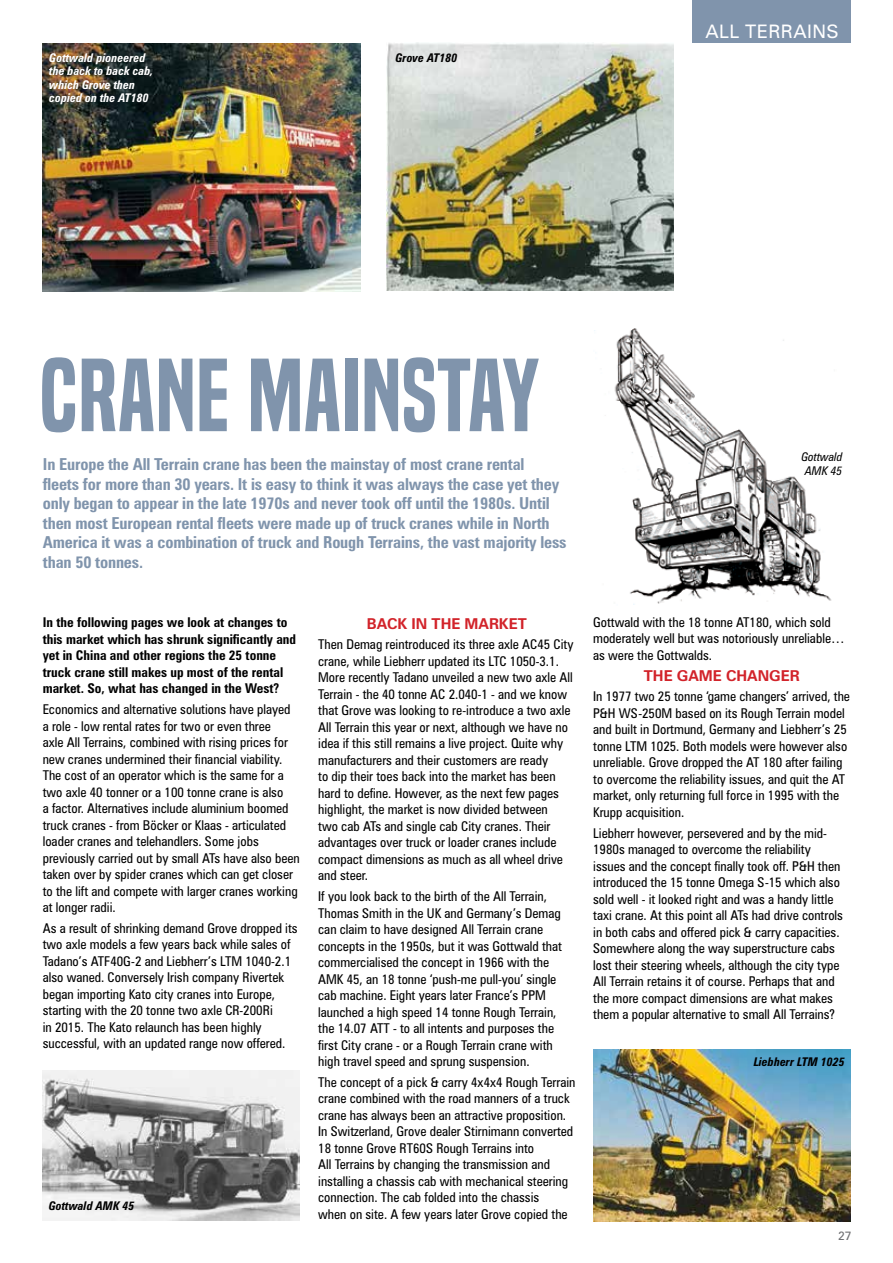
<style>
.page{position:relative;width:893px;height:1263px;background:#fff}
.page>*{position:absolute;margin:0;border:0;box-sizing:border-box;transform-origin:0 0}
.t1{font:95.85px "Built Titling Sb";color:#8094ac}
.t2{font:18.6px "Zurich BT";letter-spacing:.02em;color:#fff}
.t3{font:700 condensed 16.5px/19.5px "Zurich BT";letter-spacing:-.01em;color:#8094ac}
.t4{font:700 15px "Zurich BT";color:#d2232a}
.t5{font:condensed 13.5px/16.5px "Zurich BT";color:#000}
.t6{font:700 condensed 13.5px/16.5px "Zurich BT";color:#000}
.t7{font:italic 700 condensed 12px/13.5px "Zurich BT";color:#fff}
.t8{font:italic 700 condensed 12px "Zurich BT";color:#000}
.t9{font:italic condensed 12px/13.5px "Zurich BT";color:#000;text-align:center}
.t10{font:12px "Zurich BT";color:#6d6e71}
</style>
<div class="page">
<img style="left:594px;top:329px;width:238px;height:276px">
<div style="left:692px;top:0;width:158px;height:43px;background:#8094ac"></div>
<img style="left:43px;top:1070px;width:257px;height:150px">
<img style="left:387px;top:43px;width:287px;height:247px">
<img style="left:43px;top:44px;width:317px;height:247px">
<img style="left:593px;top:1049px;width:257px;height:172px">
<p class="t7" style="left:49px;top:50px;width:106px">Gottwald pioneered the back to back cab, which Grove then copied on the AT180</p>
<p class="t8" style="left:395px;top:50px;width:63px">Grove AT180</p>
<h2 class="t2" style="left:705px;top:20px;width:13px">ALL</h2>
<h2 class="t2" style="left:745px;top:20px;width:95px">TERRAINS</h2>
<h1 class="t1" style="left:40px;top:339px;width:76px">CRANE</h1>
<h1 class="t1" style="left:248px;top:339px;width:293px">MAINSTAY</h1>
<p class="t3" style="left:43px;top:454px;width:525px">In Europe the All Terrain crane has been the mainstay of most crane rental<br>fleets for more than 30 years. It is easy to think it was always the case yet they only began to appear in the late 1970s and never took off until the 1980s. Until then most European rental fleets were made up of truck cranes while in North America it was a combination of truck and Rough Terrains, the vast majority less than 50 tonnes.</p>
<p class="t9" style="left:801px;top:450px;width:42px">Gottwald<br>AMK 45</p>
<p class="t6" style="left:43px;top:614px;width:255px">In the following pages we look at changes to this market which has shrunk significantly and yet in China and other regions the 25 tonne truck crane still makes up most of the rental market. So, what has changed in the West?</p>
<p class="t5" style="left:43px;top:701px;width:259px">Economics and alternative solutions have played a role - low rental rates for two or even three<br>axle All Terrains, combined with rising prices for new cranes undermined their financial viability.<br>The cost of an operator which is the same for a two axle 40 tonner or a 100 tonne crane is also<br>a factor. Alternatives include aluminium boomed truck cranes - from Böcker or Klaas - articulated loader cranes and telehandlers. Some jobs previously carried out by small ATs have also been taken over by spider cranes which can get closer to the lift and compete with larger cranes working at longer radii.</p>
<p class="t5" style="left:43px;top:920px;width:256px">As a result of shrinking demand Grove dropped its two axle models a few years back while sales of Tadano’s ATF40G-2 and Liebherr’s LTM 1040-2.1 also waned. Conversely Irish company Rivertek began importing Kato city cranes into Europe, starting with the 20 tonne two axle CR-200Ri<br>in 2015. The Kato relaunch has been highly successful, with an updated range now offered.</p>
<p class="t8" style="left:49px;top:1198px;width:87px">Gottwald AMK 45</p>
<p class="t4" style="left:367px;top:614px;width:161px">BACK IN THE MARKET</p>
<p class="t5" style="left:318px;top:636px;width:257px">Then Demag reintroduced its three axle AC45 City crane, while Liebherr updated its LTC 1050-3.1.<br>More recently Tadano unveiled a new two axle All Terrain - the 40 tonne AC 2.040-1 - and we know that Grove was looking to re-introduce a two axle All Terrain this year or next, although we have no idea if this still remains a live project. Quite why manufacturers and their customers are ready<br>to dip their toes back into the market has been hard to define. However, as the next few pages highlight, the market is now divided between<br>two cab ATs and single cab City cranes. Their advantages over truck or loader cranes include compact dimensions as much as all wheel drive and steer.</p>
<p class="t5" style="left:318px;top:888px;width:245px">If you look back to the birth of the All Terrain, Thomas Smith in the UK and Germany’s Demag can claim to have designed All Terrain crane concepts in the 1950s, but it was Gottwald that commercialised the concept in 1966 with the AMK 45, an 18 tonne ‘push-me pull-you’ single cab machine. Eight years later France’s PPM launched a high speed 14 tonne Rough Terrain, the 14.07 ATT - to all intents and purposes the first City crane - or a Rough Terrain crane with high travel speed and sprung suspension.</p>
<p class="t5" style="left:318px;top:1074px;width:259px">The concept of a pick &amp; carry 4x4x4 Rough Terrain crane combined with the road manners of a truck crane has always been an attractive proposition.<br>In Switzerland, Grove dealer Stirnimann converted 18 tonne Grove RT60S Rough Terrains into<br>All Terrains by changing the transmission and installing a chassis cab with mechanical steering connection. The cab folded into the chassis<br>when on site. A few years later Grove copied the</p>
<p class="t5" style="left:593px;top:614px;width:253px">Gottwald with the 18 tonne AT180, which sold moderately well but was notoriously unreliable… as were the Gottwalds.</p>
<p class="t4" style="left:644px;top:666px;width:157px">THE GAME CHANGER</p>
<p class="t5" style="left:593px;top:688px;width:258px">In 1977 two 25 tonne ‘game changers’ arrived, the P&amp;H WS-250M based on its Rough Terrain model and built in Dortmund, Germany and Liebherr’s 25 tonne LTM 1025. Both models were however also unreliable. Grove dropped the AT 180 after failing to overcome the reliability issues, and quit the AT market, only returning full force in 1995 with the Krupp acquisition.</p>
<p class="t5" style="left:593px;top:824px;width:251px">Liebherr however, persevered and by the mid-1980s managed to overcome the reliability issues and the concept finally took off. P&amp;H then introduced the 15 tonne Omega S-15 which also sold well - it looked right and was a handy little taxi crane. At this point all ATs had drive controls in both cabs and offered pick &amp; carry capacities.<br>Somewhere along the way superstructure cabs lost their steering wheels, although the city type All Terrain retains it of course. Perhaps that and the more compact dimensions are what makes them a popular alternative to small All Terrains?</p>
<p class="t8" style="left:754px;top:1054px;width:92px">Liebherr LTM 1025</p>
<p class="t10" style="left:838px;top:1229px;width:15px">27</p>
</div>
